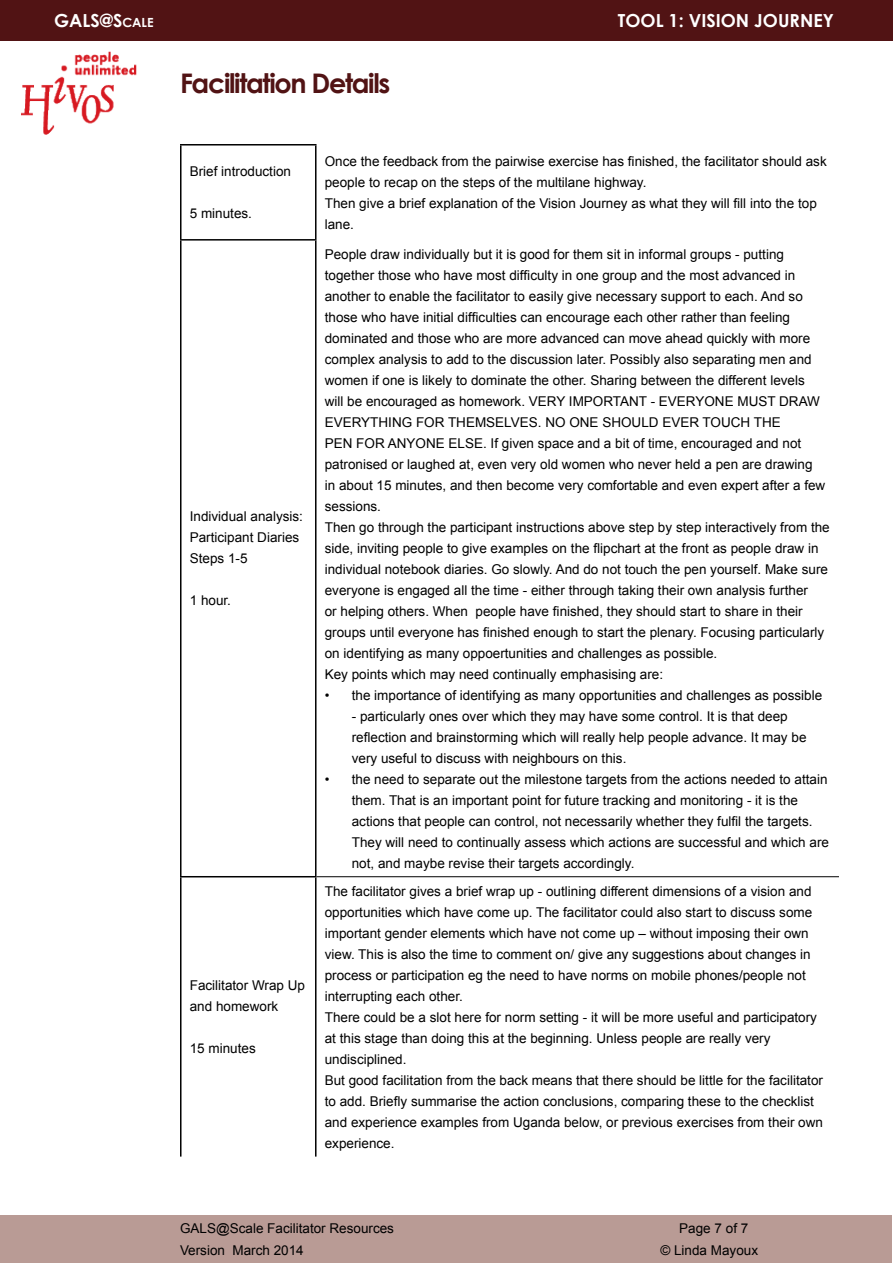
<style>
.page{position:relative;width:893px;height:1263px;background:#fff}
.page>*{position:absolute;margin:0;border:0;box-sizing:border-box;transform-origin:0 0}
.t1{font:700 27px "Century Gothic";letter-spacing:-.05em;color:#511314}
.t2{font:700 18px "Century Gothic";color:#fff}
.t3{font:13.5px/21px "Arial";color:#000}
.s1{font-size:12.6px}
</style>
<div class="page">
<img style="left:22px;top:52px;width:115px;height:82px">
<div style="left:0;top:1215px;width:891px;height:48px;background:#b99b95"></div>
<div style="left:0;top:0;width:893px;height:40px;background:#511314"></div>
<hr style="left:315px;top:146px;width:1px;height:93px;background:#000">
<hr style="left:180px;top:239px;width:136px;height:2px;background:#000">
<hr style="left:315px;top:241px;width:1px;height:635px;background:#000">
<hr style="left:180px;top:876px;width:136px;height:1px;background:#000">
<hr style="left:315px;top:877px;width:1px;height:279px;background:#000">
<hr style="left:316px;top:876px;width:523px;height:1px;background:#000">
<hr style="left:180px;top:144px;width:136px;height:2px;background:#000">
<hr style="left:180px;top:146px;width:2px;height:93px;background:#000">
<hr style="left:180px;top:241px;width:2px;height:635px;background:#000">
<hr style="left:180px;top:877px;width:2px;height:279px;background:#000">
<h2 class="t2" style="left:54px;top:7px;width:101px">GALS@S<span class="s1">CAL E</span></h2>
<h2 class="t2" style="left:618px;top:7px;width:217px">TOOL 1: VISION JOURNEY</h2>
<h1 class="t1" style="left:180px;top:63px;width:212px">Facilitation Details</h1>
<p class="t3" style="left:190px;top:161px;width:103px">Brief introduction</p>
<p class="t3" style="left:190px;top:203px;width:64px">5 minutes.</p>
<p class="t3" style="left:190px;top:506px;width:115px">Individual analysis:<br>Participant Diaries<br>Steps 1-5</p>
<p class="t3" style="left:190px;top:590px;width:43px">1 hour.</p>
<p class="t3" style="left:190px;top:975px;width:117px">Facilitator Wrap Up and homework</p>
<p class="t3" style="left:190px;top:1038px;width:68px">15 minutes</p>
<p class="t3" style="left:325px;top:150px;width:503px">Once the feedback from the pairwise exercise has finished, the facilitator should ask people to recap on the steps of the multilane highway.<br>Then give a brief explanation of the Vision Journey as what they will fill into the top lane.</p>
<p class="t3" style="left:325px;top:243px;width:506px">People draw individually but it is good for them sit in informal groups - putting together those who have most difficulty in one group and the most advanced in another to enable the facilitator to easily give necessary support to each. And so those who have initial difficulties can encourage each other rather than feeling dominated and those who are more advanced can move ahead quickly with more complex analysis to add to the discussion later. Possibly also separating men and women if one is likely to dominate the other. Sharing between the different levels<br>will be encouraged as homework. VERY IMPORTANT - EVERYONE MUST DRAW EVERYTHING FOR THEMSELVES. NO ONE SHOULD EVER TOUCH THE<br>PEN FOR ANYONE ELSE. If given space and a bit of time, encouraged and not patronised or laughed at, even very old women who never held a pen are drawing<br>in about 15 minutes, and then become very comfortable and even expert after a few sessions.<br>Then go through the participant instructions above step by step interactively from the side, inviting people to give examples on the flipchart at the front as people draw in individual notebook diaries. Go slowly. And do not touch the pen yourself. Make sure everyone is engaged all the time - either through taking their own analysis further<br>or helping others. When people have finished, they should start to share in their groups until everyone has finished enough to start the plenary. Focusing particularly on identifying as many oppoertunities and challenges as possible.<br>Key points which may need continually emphasising are:</p>
<p class="t3" style="left:325px;top:684px;width:499px">• the importance of identifying as many opportunities and challenges as possible</p>
<p class="t3" style="left:352px;top:705px;width:456px">- particularly ones over which they may have some control. It is that deep reflection and brainstorming which will really help people advance. It may be very useful to discuss with neighbours on this.</p>
<p class="t3" style="left:352px;top:768px;width:479px;text-indent:-27px">• the need to separate out the milestone targets from the actions needed to attain them. That is an important point for future tracking and monitoring - it is the actions that people can control, not necessarily whether they fulfil the targets.<br>They will need to continually assess which actions are successful and which are not, and maybe revise their targets accordingly.</p>
<p class="t3" style="left:325px;top:880px;width:500px">The facilitator gives a brief wrap up - outlining different dimensions of a vision and opportunities which have come up. The facilitator could also start to discuss some important gender elements which have not come up – without imposing their own view. This is also the time to comment on/ give any suggestions about changes in process or participation eg the need to have norms on mobile phones/people not interrupting each other.<br>There could be a slot here for norm setting - it will be more useful and participatory at this stage than doing this at the beginning. Unless people are really very undisciplined.<br>But good facilitation from the back means that there should be little for the facilitator to add. Briefly summarise the action conclusions, comparing these to the checklist and experience examples from Uganda below, or previous exercises from their own experience.</p>
<p class="t3" style="left:180px;top:1218px;width:216px">GALS@Scale Facilitator Resources</p>
<p class="t3" style="left:679px;top:1218px;width:71px">Page 7 of 7</p>
<p class="t3" style="left:180px;top:1239px;width:125px">Version March 2014</p>
<p class="t3" style="left:660px;top:1239px;width:99px">© Linda Mayoux</p>
</div>
